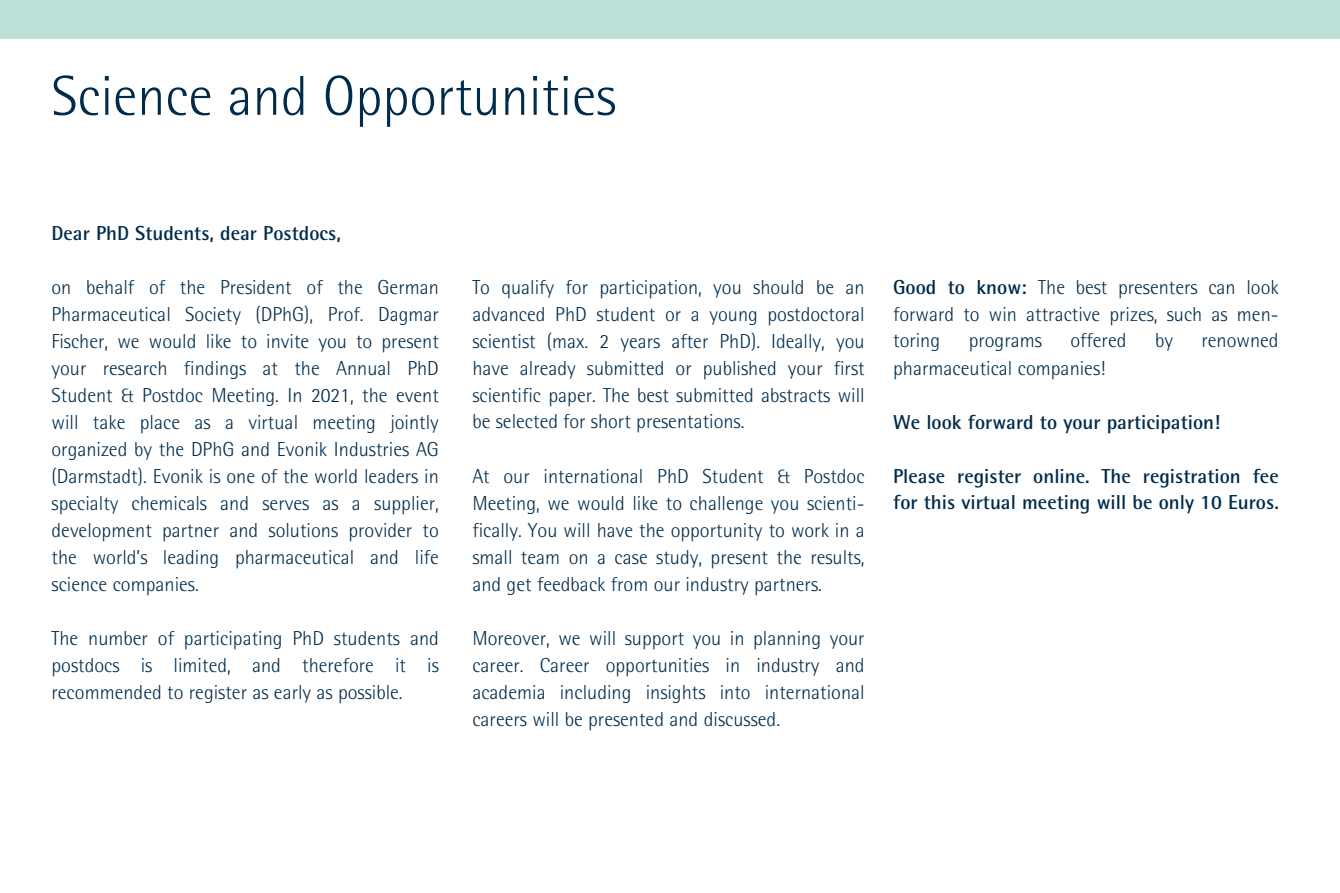
<style>
.page{position:relative;width:1340px;height:893px;background:#fff}
.page>*{position:absolute;margin:0;border:0;box-sizing:border-box;transform-origin:0 0}
.t1{font:300 56.25px "Rotis Semi Sans";color:#002b4b}
.t2{font:300 20.25px/27px "Rotis Semi Sans";color:#002b4b;text-align:justify}
.t3{font:700 20.25px/26.1px "Rotis Semi Sans";color:#002b4b}
.t4{font:300 20.25px "Rotis Semi Sans Std";color:#002b4b}
.s1{font-family:"Rotis Semi Sans Std"}
.s2{font-weight:700}
</style>
<div class="page">
<div style="left:0;top:0;width:1339px;height:38px;background:#bde0d9"></div>
<h1 class="t1" style="left:52px;top:64px;width:566px">Science and Opportunities</h1>
<p class="t3" style="left:52px;top:220px;width:291px">Dear PhD Students, dear Postdocs,</p>
<p class="t2" style="left:52px;top:274px;width:389px">on behalf of the President of the German Pharmaceutical Society (DPhG), Prof. Dagmar Fischer, we would like to invite you to present your research findings at the Annual PhD Student &amp; Postdoc Meeting. In 2021, the event will take place as a virtual meeting jointly organized by the DPhG and Evonik Industries AG (Darmstadt). Evonik is one of the world leaders in specialty chemicals and serves as a supplier, development partner and solutions provider to the world’s leading pharmaceutical and life science companies.</p>
<p class="t2" style="left:52px;top:625px;width:389px">The number of participating PhD students and postdocs is limited, and therefore it is recommended to register as early as possible.</p>
<p class="t2" style="left:472px;top:274px;width:394px">To qualify for participation, you should be an advanced PhD student or a young postdoctoral scientist (max. 2 years after PhD). Ideally, you have already submitted or published your first scientific paper. The best submitted abstracts will be selected for short presentation<span class="s1">s.</span></p>
<p class="t2" style="left:472px;top:463px;width:394px">At our international PhD Student &amp; Postdoc Meeting, we would like to challenge you scienti&shy;fically. You will have the opportunity to work in a small team on a case study, present the results, and get feedback from our industry partners.</p>
<p class="t2" style="left:472px;top:625px;width:394px">Moreover, we will support you in planning your career. Career opportunities in industry and academia including insights into international careers will be presented and discussed.</p>
<p class="t2" style="left:893px;top:274px;width:387px"><span class="s2">Good to know:</span> The best presenters can look forward to win attractive prizes, such as men&shy;toring</p>
<p class="t2" style="left:968px;top:326px;width:75px">programs</p>
<p class="t4" style="left:1070px;top:328px;width:58px">offered</p>
<p class="t4" style="left:1154px;top:328px;width:20px">by</p>
<p class="t2" style="left:1201px;top:326px;width:79px">renowned</p>
<p class="t2" style="left:893px;top:355px;width:214px">pharmaceutical companies!</p>
<p class="t3" style="left:893px;top:409px;width:328px">We look forward to your participation!</p>
<p class="t3" style="left:893px;top:463px;width:387px">Please register online. The registration fee for this virtual meeting will be only 10 Euro<span class="s1">s</span>.</p>
</div>
